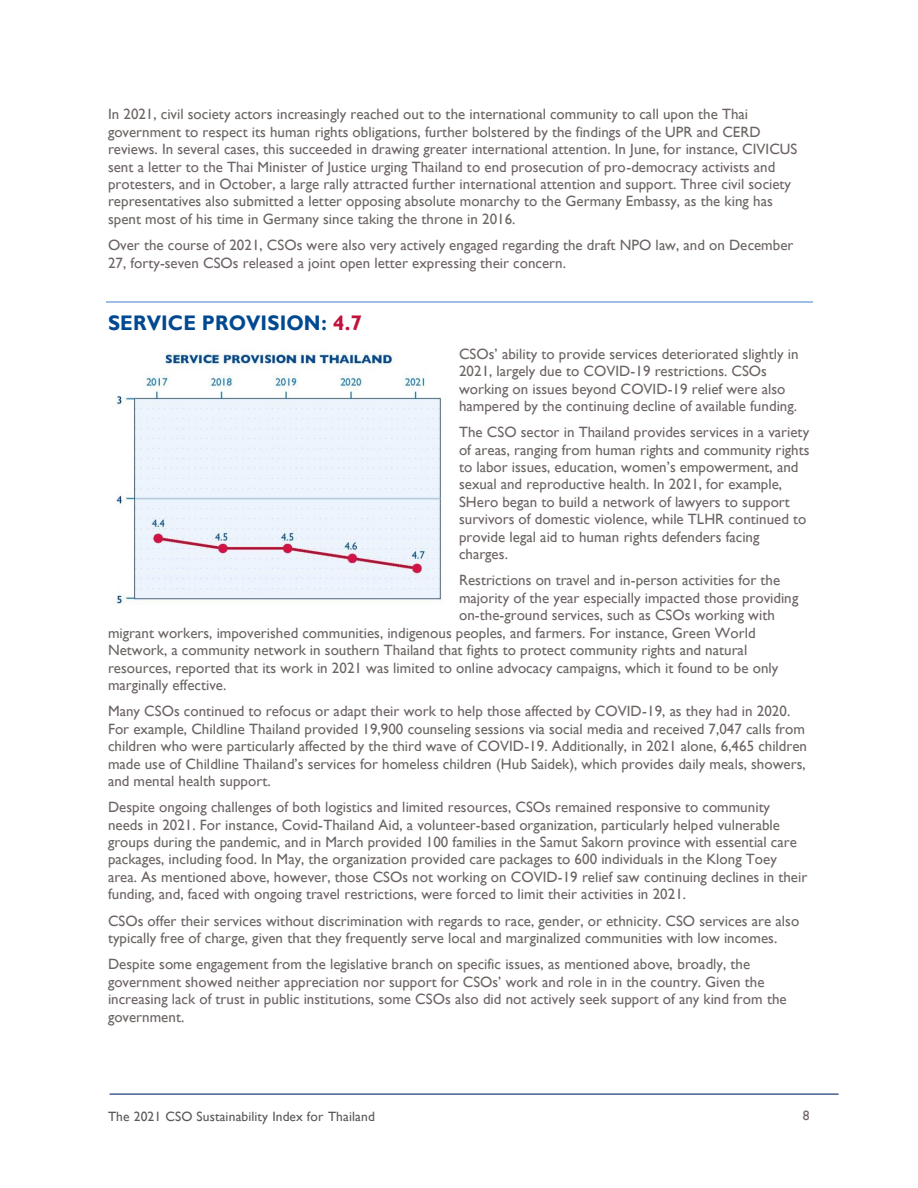
<style>
.page{position:relative;width:918px;height:1188px;background:#fff}
.page>*{position:absolute;margin:0;border:0;box-sizing:border-box;transform-origin:0 0}
.t1{font:700 21px "Gill Sans";letter-spacing:.01em;color:#004990;scale:.95 1}
.t2{font:15px/17.4px "Gill Sans";color:#6c6463}
.t3{font:13.5px "Gill Sans";letter-spacing:.01em;color:#595959}
.t4{font:13.5px "Gill Sans";color:#6c6463}
.s1{color:#c2113a}
</style>
<div class="page">
<hr style="left:110px;top:1094px;width:729px;height:1px;background:#002a6c">
<hr style="left:106px;top:302px;width:706px;height:1px;background:#9dbfe5">
<img style="left:116px;top:352px;width:326px;height:253px">
<p class="t2" style="left:108px;top:105px;width:691px">In 2021, civil society actors increasingly reached out to the international community to call upon the Thai government to respect its human rights obligations, further bolstered by the findings of the UPR and CERD reviews. In several cases, this succeeded in drawing greater international attention. In June, for instance, CIVICUS sent a letter to the Thai Minister of Justice urging Thailand to end prosecution of pro-democracy activists and protesters, and in October, a large rally attracted further international attention and support. Three civil society representatives also submitted a letter opposing absolute monarchy to the Germany Embassy, as the king has spent most of his time in Germany since taking the throne in 2016.</p>
<p class="t2" style="left:108px;top:236px;width:687px">Over the course of 2021, CSOs were also very actively engaged regarding the draft NPO law, and on December<br>27, forty-seven CSOs released a joint open letter expressing their concern.</p>
<h1 class="t1" style="left:108px;top:310px;width:269px">SERVICE PROVISION: <span class="s1">4.7</span></h1>
<p class="t2" style="left:459px;top:345px;width:341px">CSOs’ ability to provide services deteriorated slightly in 2021, largely due to COVID-19 restrictions. CSOs working on issues beyond COVID-19 relief were also hampered by the continuing decline of available funding.</p>
<p class="t2" style="left:459px;top:423px;width:352px">The CSO sector in Thailand provides services in a variety of areas, ranging from human rights and community rights to labor issues, education, women’s empowerment, and sexual and reproductive health. In 2021, for example, SHero began to build a network of lawyers to support survivors of domestic violence, while TLHR continued to provide legal aid to human rights defenders facing charges.</p>
<p class="t2" style="left:459px;top:571px;width:323px">Restrictions on travel and in-person activities for the</p>
<p class="t2" style="left:459px;top:589px;width:341px">majority of the year especially impacted those providing</p>
<p class="t2" style="left:459px;top:606px;width:318px">on-the-ground services, such as CSOs working with</p>
<p class="t2" style="left:108px;top:624px;width:649px">migrant workers, impoverished communities, indigenous peoples, and farmers. For instance, Green World</p>
<p class="t2" style="left:108px;top:641px;width:641px">Network, a community network in southern Thailand that fights to protect community rights and natural</p>
<p class="t2" style="left:108px;top:659px;width:672px">resources, reported that its work in 2021 was limited to online advocacy campaigns, which it found to be only</p>
<p class="t2" style="left:108px;top:676px;width:120px">marginally effective.</p>
<p class="t2" style="left:108px;top:702px;width:701px">Many CSOs continued to refocus or adapt their work to help those affected by COVID-19, as they had in 2020.<br>For example, Childline Thailand provided 19,900 counseling sessions via social media and received 7,047 calls from children who were particularly affected by the third wave of COVID-19. Additionally, in 2021 alone, 6,465 children made use of Childline Thailand’s services for homeless children (Hub Saidek), which provides daily meals, showers, and mental health support.</p>
<p class="t2" style="left:108px;top:798px;width:701px">Despite ongoing challenges of both logistics and limited resources, CSOs remained responsive to community needs in 2021. For instance, Covid-Thailand Aid, a volunteer-based organization, particularly helped vulnerable groups during the pandemic, and in March provided 100 families in the Samut Sakorn province with essential care packages, including food. In May, the organization provided care packages to 600 individuals in the Klong Toey area. As mentioned above, however, those CSOs not working on COVID-19 relief saw continuing declines in their funding, and, faced with ongoing travel restrictions, were forced to limit their activities in 2021.</p>
<p class="t2" style="left:108px;top:912px;width:693px">CSOs offer their services without discrimination with regards to race, gender, or ethnicity. CSO services are also typically free of charge, given that they frequently serve local and marginalized communities with low incomes.</p>
<p class="t2" style="left:108px;top:956px;width:680px">Despite some engagement from the legislative branch on specific issues, as mentioned above, broadly, the government showed neither appreciation nor support for CSOs’ work and role in in the country. Given the increasing lack of trust in public institutions, some CSOs also did not actively seek support of any kind from the government.</p>
<p class="t3" style="left:108px;top:1108px;width:268px">The 2021 CSO Sustainability Index for Thailand</p>
<p class="t4" style="left:803px;top:1107px;width:8px">8</p>
</div>
